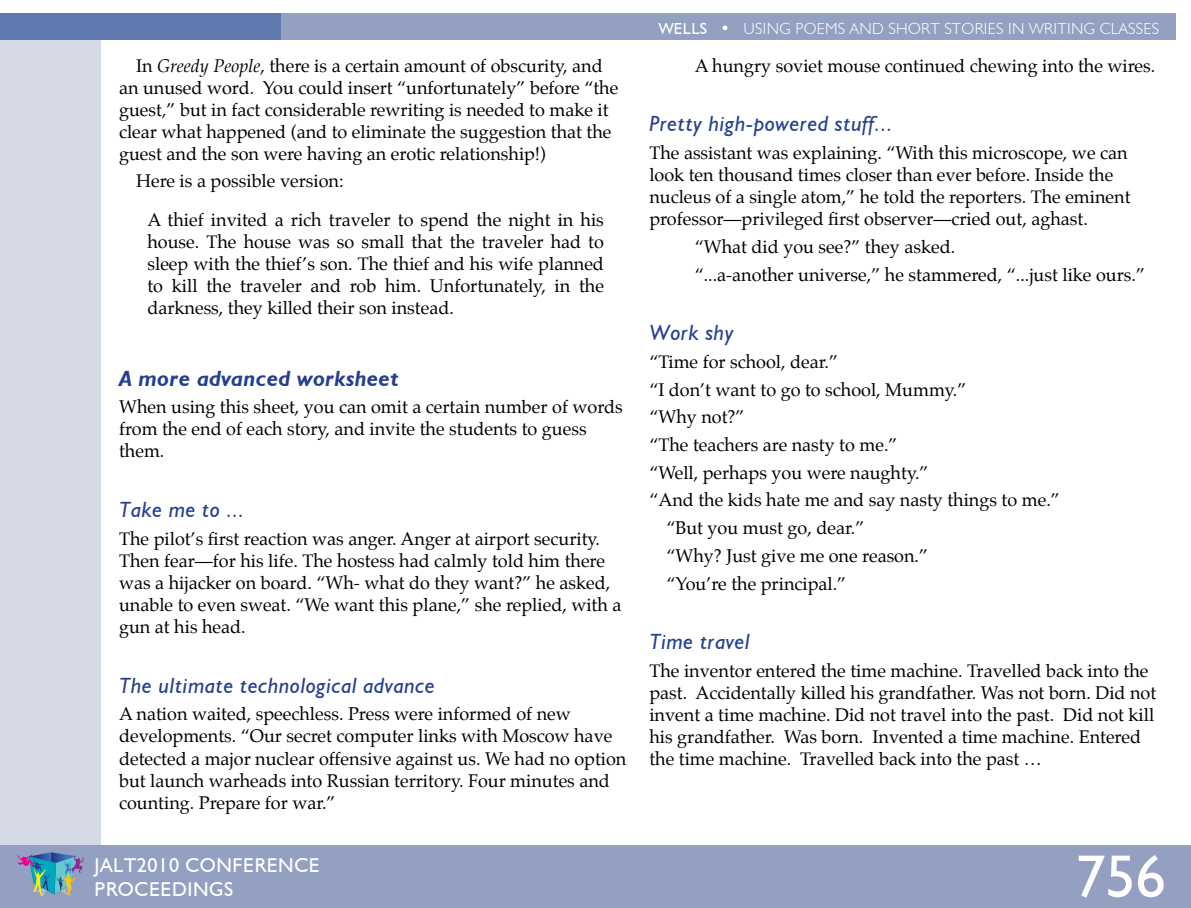
<style>
.page{position:relative;width:1191px;height:908px;background:#fff}
.page>*{position:absolute;margin:0;border:0;box-sizing:border-box;transform-origin:0 0}
.t1{font:60px "Humanist 521 BT";color:#fff}
.t2{font:italic 22px "Humanist 521 BT";letter-spacing:.025em;color:#25408f}
.t3{font:italic 700 22px "Humanist 521 BT";letter-spacing:.025em;color:#25408f}
.t4{font:20px/24px "Humanist 521 BT";letter-spacing:.03em;color:#fff}
.t5{font:18px/22px "Palatino";color:#000}
.t6{font:300 16px "Humanist 521 BT";letter-spacing:.02em;color:#fff}
.s1{font-style:italic}
.s2{font-weight:400}
</style>
<div class="page">
<div style="left:0;top:14px;width:101px;height:888px;background:#d6dae6"></div>
<div style="left:0;top:845px;width:1191px;height:62px;background:#93a0c2"></div>
<div style="left:0;top:13px;width:281px;height:27px;background:#6079ae"></div>
<div style="left:281px;top:13px;width:895px;height:27px;background:#93a0c2"></div>
<svg style="left:17px;top:852px;width:67px;height:44px"></svg>
<p class="t5" style="left:119px;top:54px;width:501px;text-indent:17px">In <span class="s1">Greedy People</span>, there is a certain amount of obscurity, and an unused word. You could insert “unfortunately” before “the guest<span class="s1">,</span>” but in fact considerable rewriting is needed to make it clear what happened (and to eliminate the suggestion that the guest and the son were having an erotic relationship!)</p>
<p class="t5" style="left:147px;top:161px;width:458px;line-height:39px;text-indent:-11px">Here is a possible version:<br>A thief invited a rich traveler to spend the night in his</p>
<p class="t5" style="left:147px;top:231px;width:458px;text-align:justify">house. The house was so small that the traveler had to sleep with the thief’s son. The thief and his wife planned to kill the traveler and rob him. Unfortunately, in the darkness, they killed their son instead.</p>
<p class="t3" style="left:119px;top:364px;width:281px">A more advanced worksheet</p>
<p class="t5" style="left:119px;top:396px;width:505px">When using this sheet, you can omit a certain number of words from the end of each story, and invite the students to guess them.</p>
<p class="t2" style="left:119px;top:496px;width:127px">Take me to ...</p>
<p class="t5" style="left:119px;top:527px;width:504px">The pilot’s first reaction was anger. Anger at airport security.<br>Then fear—for his life. The hostess had calmly told him there was a hijacker on board. “Wh- what do they want?” he asked, unable to even sweat. “We want this plane,” she replied, with a gun at his head.</p>
<p class="t2" style="left:119px;top:671px;width:317px">The ultimate technological advance</p>
<p class="t5" style="left:119px;top:703px;width:509px">A nation waited, speechless. Press were informed of new developments. “Our secret computer links with Moscow have detected a major nuclear offensive against us. We had no option but launch warheads into Russian territory. Four minutes and counting. Prepare for war.”</p>
<p class="t4" style="left:95px;top:851px;width:224px">JALT2010 CONFERENCE<br>PROCEEDINGS</p>
<p class="t6" style="left:658px;top:19px;width:502px"><span class="s2">Wells</span> • USING POEMS AND SHORT STORIES IN WRITING CLASSES</p>
<p class="t5" style="left:694px;top:54px;width:462px">A hungry soviet mouse continued chewing into the wires.</p>
<p class="t2" style="left:649px;top:110px;width:245px">Pretty high-powered stuff...</p>
<p class="t5" style="left:649px;top:142px;width:483px">The assistant was explaining. “With this microscope, we can look ten thousand times closer than ever before. Inside the nucleus of a single atom,” he told the reporters. The eminent professor—privileged first observer—cried out, aghast.</p>
<p class="t5" style="left:694px;top:233px;width:452px;line-height:27.6px">“What did you see?” they asked.<br>“...a-another universe,” he stammered, “...just like ours.”</p>
<p class="t2" style="left:649px;top:319px;width:86px">Work shy</p>
<p class="t5" style="left:649px;top:350px;width:190px">“Time for school, dear.”</p>
<p class="t5" style="left:649px;top:378px;width:318px">“I don’t want to go to school, Mummy.”</p>
<p class="t5" style="left:649px;top:406px;width:97px">“Why not?”</p>
<p class="t5" style="left:649px;top:433px;width:250px">“The teachers are nasty to me.”</p>
<p class="t5" style="left:649px;top:461px;width:281px">“Well, perhaps you were naughty.”</p>
<p class="t5" style="left:649px;top:489px;width:412px">“And the kids hate me and say nasty things to me.”</p>
<p class="t5" style="left:666px;top:516px;width:199px">“But you must go, dear.”</p>
<p class="t5" style="left:666px;top:544px;width:263px">“Why? Just give me one reason.”</p>
<p class="t5" style="left:666px;top:572px;width:181px">“You’re the principal.”</p>
<p class="t2" style="left:649px;top:628px;width:102px">Time travel</p>
<p class="t5" style="left:649px;top:659px;width:508px">The inventor entered the time machine. Travelled back into the past. Accidentally killed his grandfather. Was not born. Did not invent a time machine. Did not travel into the past. Did not kill his grandfather. Was born. Invented a time machine. Entered the time machine. Travelled back into the past …</p>
<h1 class="t1" style="left:1075px;top:838px;width:92px">756</h1>
</div>
